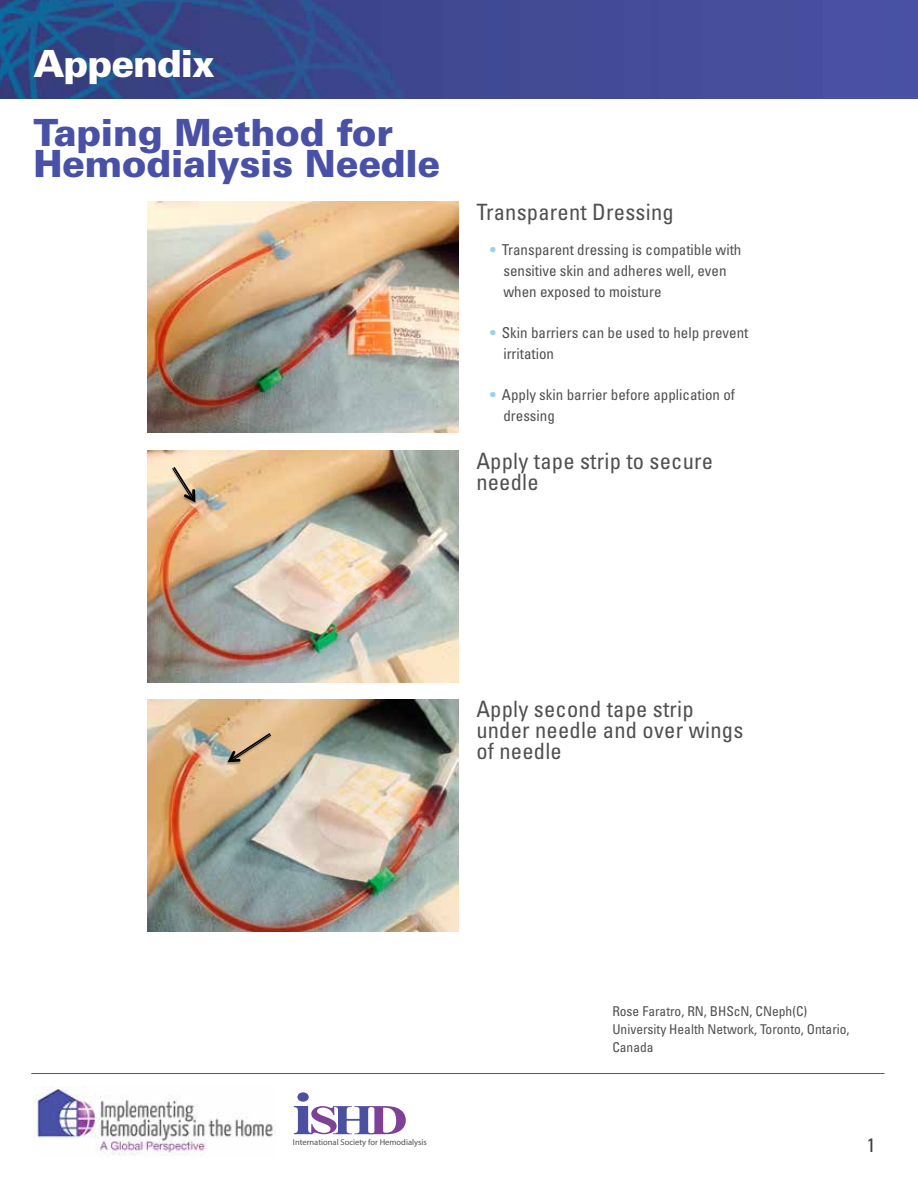
<style>
.page{position:relative;width:918px;height:1188px;background:#fff}
.page>*{position:absolute;margin:0;border:0;box-sizing:border-box;transform-origin:0 0}
.t1{font:900 37.5px/31.5px "Univers LT Std";letter-spacing:-.01em;color:#4951a7}
.t2{font:900 37.5px "Univers LT Std";letter-spacing:-.03em;color:#fff}
.t3{font:condensed 22.5px/21px "Univers LT Std";letter-spacing:.01em;color:#505050}
.t4{font:condensed 19.5px "Univers LT Std";color:#404040}
.t5{font:condensed 15px/21px "Univers LT Std";color:#505050}
.t6{font:condensed 13.5px/18px "Univers LT Std";color:#505050}
.t7{font:8.55px "Myriad Pro";color:#4d5051}
.s1{font-weight:700;color:#98d5e3}
</style>
<div class="page">
<img style="left:0;top:0;width:918px;height:98px">
<hr style="left:31px;top:1073px;width:854px;height:1px;background:#4951a7">
<img style="left:34px;top:1086px;width:242px;height:70px">
<img style="left:148px;top:201px;width:310px;height:232px">
<img style="left:148px;top:450px;width:310px;height:232px">
<img style="left:148px;top:700px;width:311px;height:232px">
<img style="left:170px;top:466px;width:39px;height:53px">
<svg style="left:172px;top:466px;width:25px;height:37px"></svg>
<img style="left:214px;top:732px;width:60px;height:46px">
<svg style="left:227px;top:732px;width:45px;height:31px"></svg>
<svg style="left:294px;top:1092px;width:124px;height:43px"></svg>
<h1 class="t2" style="left:33px;top:40px;width:183px">Appendix</h1>
<h1 class="t1" style="left:33px;top:116px;width:409px">Taping Method for<br>Hemodialysis Needle</h1>
<h2 class="t3" style="left:476px;top:201px;width:199px">Transparent Dressing</h2>
<p class="t5" style="left:503px;top:239px;width:240px;text-indent:-14px"><span class="s1">•</span> Transparent dressing is compatible with sensitive skin and adheres well, even when exposed to moisture</p>
<p class="t5" style="left:503px;top:322px;width:247px;text-indent:-14px"><span class="s1">•</span> Skin barriers can be used to help prevent irritation</p>
<p class="t5" style="left:503px;top:384px;width:233px;text-indent:-14px"><span class="s1">•</span> Apply skin barrier before application of dressing</p>
<h2 class="t3" style="left:476px;top:450px;width:238px">Apply tape strip to secure needle</h2>
<h2 class="t3" style="left:476px;top:699px;width:269px">Apply second tape strip under needle and over wings of needle</h2>
<p class="t7" style="left:293px;top:1137px;width:135px">International Society for Hemodialysis</p>
<p class="t6" style="left:612px;top:1002px;width:239px">Rose Faratro, RN, BHScN, CNeph(C)<br>University Health Network, Toronto, Ontario,<br>Canada</p>
<h3 class="t4" style="left:867px;top:1133px;width:10px">1</h3>
</div>
